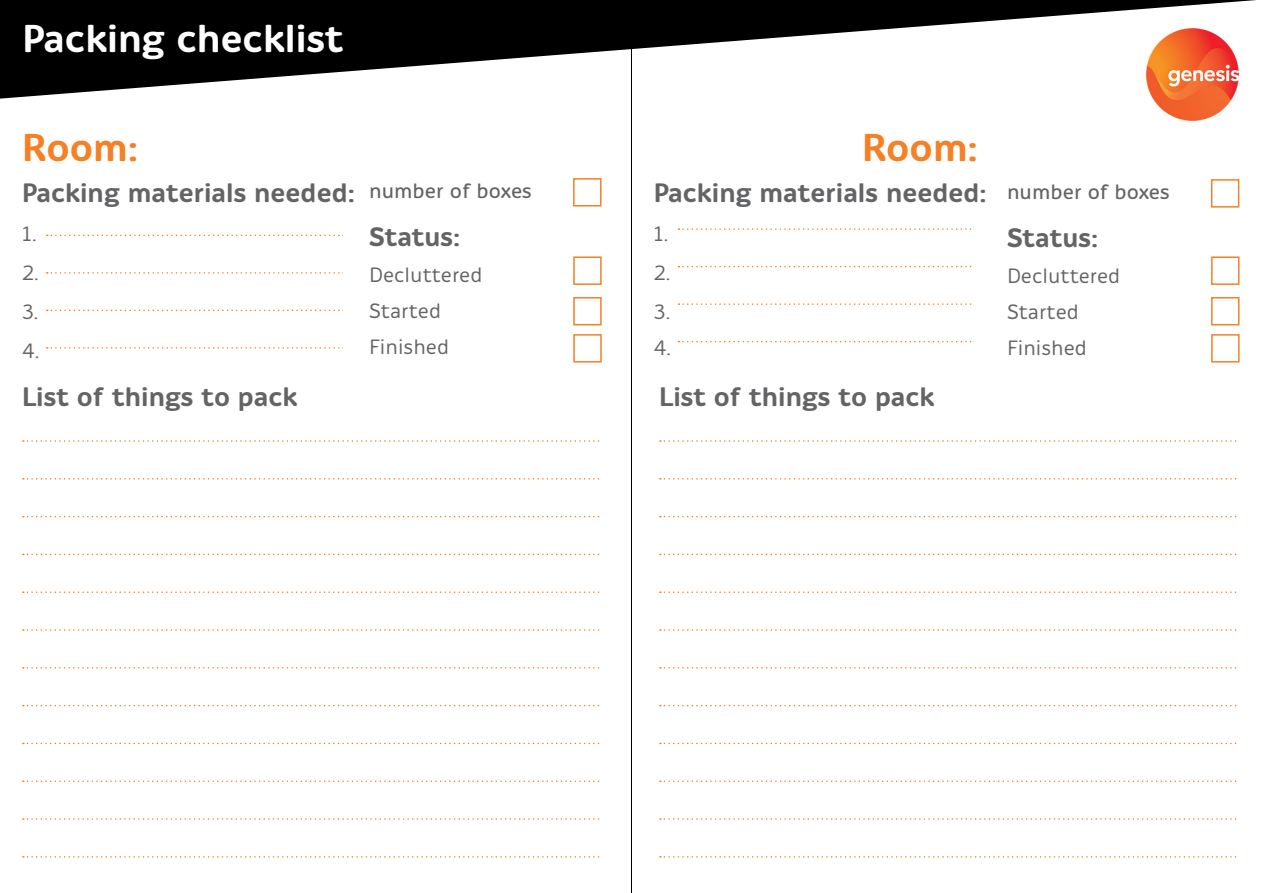
<style>
.page{position:relative;width:1263px;height:893px;background:#fff}
.page>*{position:absolute;margin:0;border:0;box-sizing:border-box;transform-origin:0 0}
.t1{font:600 39.3px "Ovink";color:#fff}
.t2{font:600 39.3px "Ovink";color:#f58025}
.t3{font:600 27px "Ovink";color:#636466}
.t4{font:21px/39px "Ovink";color:#636466}
.t5{font:500 21px "Ovink";color:#636466}
</style>
<div class="page">
<svg style="left:0;top:0;width:1257px;height:99px;fill:#000"></svg>
<hr style="left:631px;top:0;width:1px;height:893px;background:#000">
<svg style="left:23px;top:440px;width:579px;height:2px"></svg>
<svg style="left:23px;top:478px;width:579px;height:2px"></svg>
<svg style="left:23px;top:516px;width:579px;height:1px"></svg>
<svg style="left:23px;top:554px;width:579px;height:1px"></svg>
<svg style="left:23px;top:591px;width:579px;height:2px"></svg>
<svg style="left:23px;top:629px;width:579px;height:2px"></svg>
<svg style="left:23px;top:667px;width:579px;height:2px"></svg>
<svg style="left:23px;top:705px;width:579px;height:1px"></svg>
<svg style="left:23px;top:743px;width:579px;height:1px"></svg>
<svg style="left:23px;top:780px;width:579px;height:2px"></svg>
<svg style="left:23px;top:818px;width:579px;height:2px"></svg>
<svg style="left:23px;top:856px;width:579px;height:2px"></svg>
<svg style="left:660px;top:440px;width:579px;height:2px"></svg>
<svg style="left:660px;top:478px;width:579px;height:2px"></svg>
<svg style="left:660px;top:516px;width:579px;height:1px"></svg>
<svg style="left:660px;top:554px;width:579px;height:1px"></svg>
<svg style="left:660px;top:591px;width:579px;height:2px"></svg>
<svg style="left:660px;top:629px;width:579px;height:2px"></svg>
<svg style="left:660px;top:667px;width:579px;height:2px"></svg>
<svg style="left:660px;top:705px;width:579px;height:1px"></svg>
<svg style="left:660px;top:743px;width:579px;height:1px"></svg>
<svg style="left:660px;top:780px;width:579px;height:2px"></svg>
<svg style="left:660px;top:818px;width:579px;height:2px"></svg>
<svg style="left:660px;top:856px;width:579px;height:2px"></svg>
<div style="left:1211px;top:179px;width:28px;height:29px;border:2px solid #f58025"></div>
<div style="left:1211px;top:256px;width:28px;height:29px;border:2px solid #f58025"></div>
<div style="left:1211px;top:297px;width:28px;height:28px;border:2px solid #f58025"></div>
<div style="left:1211px;top:334px;width:28px;height:29px;border:2px solid #f58025"></div>
<svg style="left:47px;top:235px;width:296px;height:1px"></svg>
<svg style="left:47px;top:272px;width:296px;height:2px"></svg>
<svg style="left:47px;top:310px;width:296px;height:1px"></svg>
<svg style="left:47px;top:347px;width:296px;height:2px"></svg>
<div style="left:573px;top:178px;width:28px;height:28px;border:2px solid #f58025"></div>
<div style="left:573px;top:256px;width:29px;height:29px;border:2px solid #f58025"></div>
<div style="left:573px;top:297px;width:29px;height:28px;border:2px solid #f58025"></div>
<div style="left:573px;top:334px;width:29px;height:29px;border:2px solid #f58025"></div>
<svg style="left:678px;top:228px;width:294px;height:2px"></svg>
<svg style="left:678px;top:266px;width:294px;height:1px"></svg>
<svg style="left:678px;top:303px;width:294px;height:2px"></svg>
<svg style="left:678px;top:341px;width:294px;height:1px"></svg>
<img style="left:1141px;top:23px;width:102px;height:99px">
<h1 class="t1" style="left:22px;top:15px;width:322px">Packing checklist</h1>
<h1 class="t2" style="left:22px;top:124px;width:118px">Room:</h1>
<h1 class="t2" style="left:862px;top:124px;width:118px">Room:</h1>
<p class="t3" style="left:22px;top:176px;width:334px">Packing materials needed:</p>
<p class="t4" style="left:22px;top:214px;width:19px">1.<br>2.<br>3.<br>4.</p>
<p class="t5" style="left:369px;top:179px;width:164px">number of boxes</p>
<p class="t3" style="left:369px;top:221px;width:93px">Status:</p>
<p class="t4" style="left:369px;top:257px;width:115px;line-height:36px">Decluttered<br>Started<br>Finished</p>
<p class="t3" style="left:654px;top:176px;width:334px">Packing materials needed:</p>
<p class="t4" style="left:654px;top:214px;width:18px;text-align:justify">1.<br>2.<br>3.</p>
<p class="t4" style="left:654px;top:328px;width:19px">4.</p>
<p class="t3" style="left:22px;top:380px;width:277px">List of things to pack</p>
<p class="t3" style="left:659px;top:380px;width:277px">List of things to pack</p>
<p class="t5" style="left:1007px;top:180px;width:164px">number of boxes</p>
<p class="t3" style="left:1007px;top:222px;width:93px">Status:</p>
<p class="t4" style="left:1007px;top:258px;width:115px;line-height:36px">Decluttered<br>Started<br>Finished</p>
</div>
